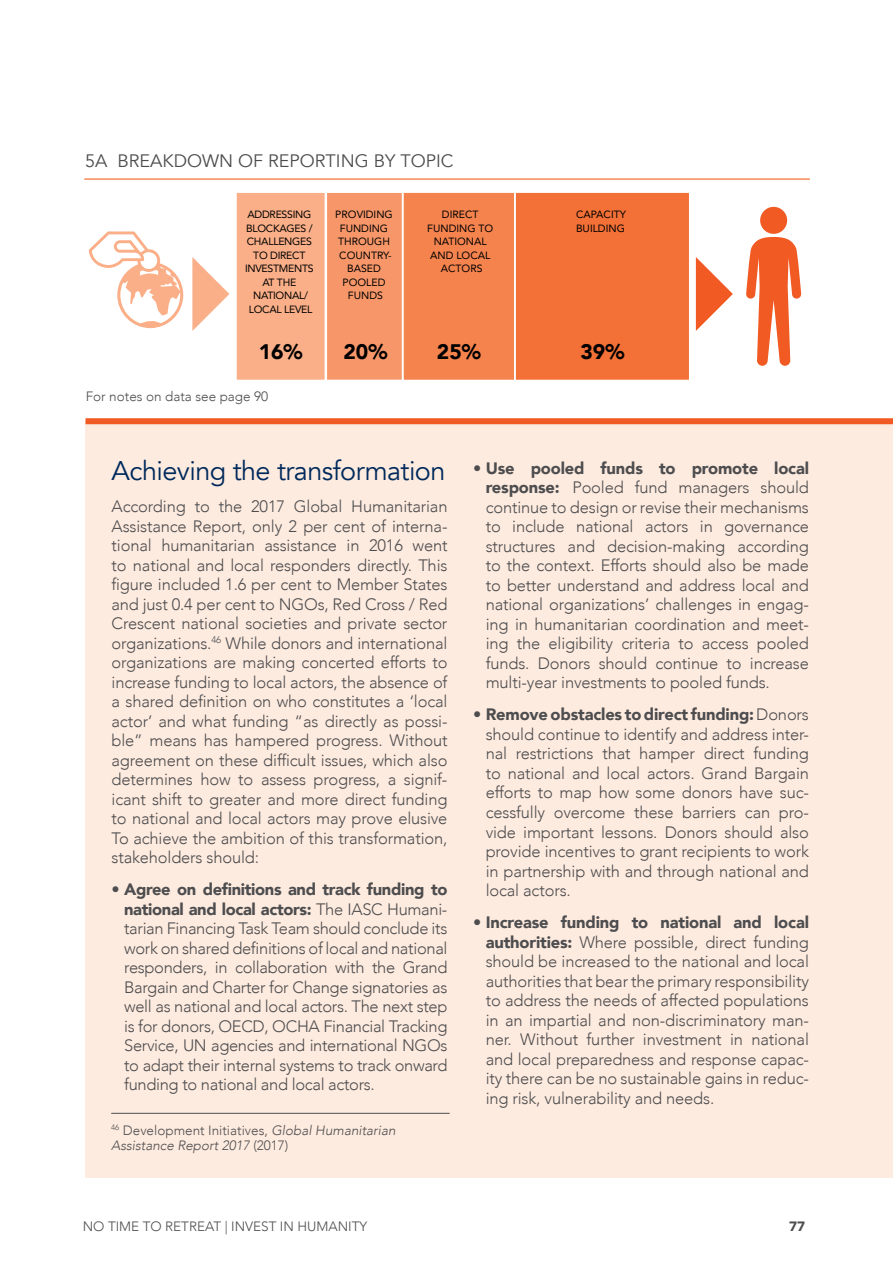
<style>
.page{position:relative;width:893px;height:1263px;background:#fff}
.page>*{position:absolute;margin:0;border:0;box-sizing:border-box;transform-origin:0 0}
.t1{font:27px "Avenir";letter-spacing:-.02em;color:#002a5c}
.t2{font:900 21px "Avenir";color:#000}
.t3{font:18px "Avenir";color:#4d4d4f}
.t4{font:300 16.5px/19.5px "Avenir";letter-spacing:-.01em;color:#4d4d4f;text-align:justify}
.t5{font:italic 300 13.5px/15px "Avenir";color:#4d4d4f}
.t6{font:300 13.5px "Avenir";color:#4d4d4f}
.t7{font:900 13.5px "Avenir";color:#4d4d4f}
.t8{font:10.5px/13.5px "Avenir";color:#000;text-align:center}
.t9{font:10.5px/13.5px "Avenir";letter-spacing:-.025em;color:#000;text-align:center}
.s1{font-weight:900}
.s2{font-style:normal}
</style>
<div class="page">
<div style="left:86px;top:421px;width:807px;height:757px;background:#feebdf"></div>
<div style="left:236px;top:192px;width:90px;height:189px;background:#faaf88"></div>
<div style="left:235px;top:191px;width:91px;height:191px;border:2px solid #fff"></div>
<div style="left:326px;top:192px;width:77px;height:189px;background:#f79769"></div>
<div style="left:325px;top:191px;width:79px;height:191px;border:2px solid #fff"></div>
<div style="left:403px;top:192px;width:112px;height:189px;background:#f5834e"></div>
<div style="left:402px;top:191px;width:114px;height:191px;border:2px solid #fff"></div>
<div style="left:515px;top:192px;width:175px;height:189px;background:#f37036"></div>
<div style="left:514px;top:191px;width:177px;height:191px;border:2px solid #fff"></div>
<svg style="left:696px;top:257px;width:37px;height:74px"></svg>
<svg style="left:192px;top:257px;width:37px;height:74px"></svg>
<svg style="left:746px;top:207px;width:55px;height:159px"></svg>
<svg style="left:89px;top:231px;width:94px;height:97px"></svg>
<div style="left:86px;top:418px;width:807px;height:6px;background:#f15a22"></div>
<hr style="left:84px;top:178px;width:726px;height:2px;background:#f68a58">
<hr style="left:111px;top:1113px;width:339px;height:1px;background:#4d4d4f">
<p class="t3" style="left:85px;top:150px;width:58px">5A Breakdown</p>
<p class="t3" style="left:238px;top:150px;width:42px">of reportin</p>
<p class="t3" style="left:355px;top:150px;width:58px">g by topic</p>
<p class="t8" style="left:427px;top:208px;width:67px">DIRECT<br>FUNDING TO<br>NATIONAL<br>AND LOCAL<br>ACTORS</p>
<p class="t8" style="left:576px;top:208px;width:52px;text-align:left">CAPACITY<br>BUILDING</p>
<p class="t9" style="left:245px;top:208px;width:70px">ADDRESSING<br>BLOCKAGES /<br>CHALLENGES<br>TO DIRECT<br>INVESTMENTS<br>AT THE<br>NATIONAL/<br>LOCAL LEVEL</p>
<p class="t8" style="left:335px;top:208px;width:59px">PROVIDING<br>FUNDING<br>THROUGH<br>COUNTRY-<br>BASED<br>POOLED<br>FUNDS</p>
<p class="t2" style="left:259px;top:334px;width:45px">16%</p>
<p class="t2" style="left:344px;top:334px;width:45px">20%</p>
<p class="t2" style="left:437px;top:334px;width:45px">25%</p>
<p class="t2" style="left:580px;top:334px;width:45px">39%</p>
<p class="t6" style="left:86px;top:388px;width:184px">For notes on data see page 90</p>
<h1 class="t1" style="left:112px;top:454px;width:335px">Achieving the transformation</h1>
<p class="t4" style="left:112px;top:497px;width:337px">According to the 2017 Global Humanitarian Assistance Report, only 2 per cent of interna&shy;tional humanitarian assistance in 2016 went to national and local responders directly. This figure included 1.6 per cent to Member States and just 0.4 per cent to NGOs, Red Cross / Red Crescent national societies and private sector organizations.<sup>46</sup> While donors and international organizations are making concerted efforts to increase funding to local actors, the absence of a shared definition on who constitutes a ‘local actor’ and what funding “as directly as possi&shy;ble” means has hampered progress. Without agreement on these difficult issues, which also determines how to assess progress, a signif&shy;icant shift to greater and more direct funding to national and local actors may prove elusive To achieve the ambition of this transformation, stakeholders should:</p>
<p class="t4" style="left:124px;top:880px;width:325px;text-indent:-13px"><span class="s1">• Agree on definitions and track funding to national and local actors:</span> The IASC Humani&shy;tarian Financing Task Team should conclude its work on shared definitions of local and national responders, in collaboration with the Grand Bargain and Charter for Change signatories as well as national and local actors. The next step is for donors, OECD, OCHA Financial Tracking Service, UN agencies and international NGOs to adapt their internal systems to track onward funding to national and local actors.</p>
<p class="t5" style="left:111px;top:1123px;width:286px"><sup>46</sup> <span class="s2">Development Initiatives,</span> Global Humanitarian<br>Assistance Report 2017 <span class="s2">(2017)</span></p>
<p class="t4" style="left:486px;top:458px;width:325px;text-indent:-13px"><span class="s1">• Use pooled funds to promote local response:</span> Pooled fund managers should continue to design or revise their mechanisms to include national actors in governance structures and decision-making according to the context. Efforts should also be made to better understand and address local and national organizations’ challenges in engag&shy;ing in humanitarian coordination and meet&shy;ing the eligibility criteria to access pooled funds. Donors should continue to increase multi-year investments to pooled funds.</p>
<p class="t4" style="left:486px;top:705px;width:325px;text-indent:-13px"><span class="s1">• Remove obstacles to direct funding:</span> Donors should continue to identify and address inter&shy;nal restrictions that hamper direct funding to national and local actors. Grand Bargain efforts to map how some donors have suc&shy;cessfully overcome these barriers can pro&shy;vide important lessons. Donors should also provide incentives to grant recipients to work in partnership with and through national and local actors.</p>
<p class="t4" style="left:486px;top:913px;width:325px;text-indent:-13px"><span class="s1">• Increase funding to national and local authorities:</span> Where possible, direct funding should be increased to the national and local authorities that bear the primary responsibility to address the needs of affected populations in an impartial and non-discriminatory man&shy;ner. Without further investment in national and local preparedness and response capac&shy;ity there can be no sustainable gains in reduc&shy;ing risk, vulnerability and needs.</p>
<p class="t6" style="left:83px;top:1219px;width:286px">No time to retreat | I NVEST I N HUMANITY</p>
<p class="t7" style="left:789px;top:1215px;width:17px">77</p>
</div>
